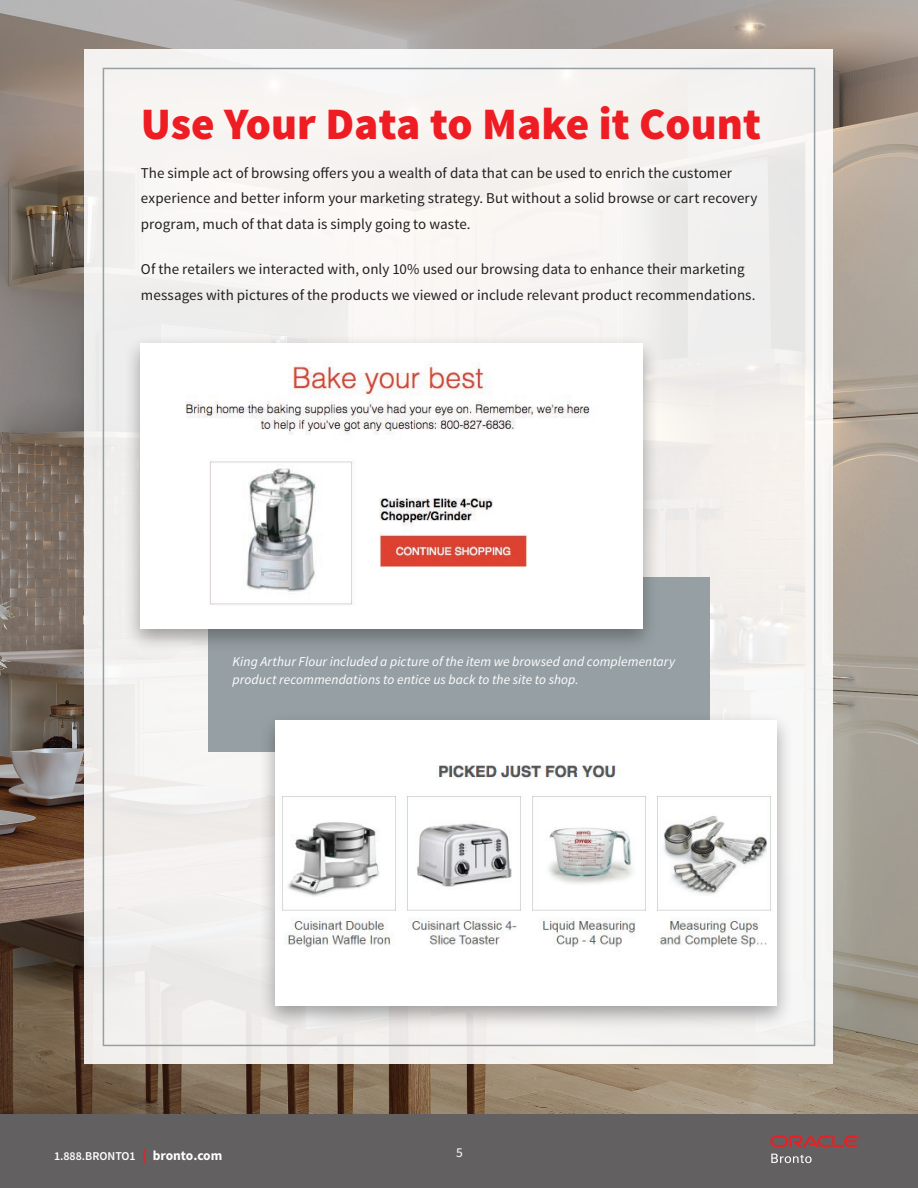
<style>
.page{position:relative;width:918px;height:1188px;background:#fff}
.page>*{position:absolute;margin:0;border:0;box-sizing:border-box;transform-origin:0 0}
.t1{font:900 45px "Source Sans Pro";color:#ee1d23}
.t2{font:15px/25.5px "Source Sans Pro";letter-spacing:.005em;color:#231f20}
.t3{font:italic 13.5px/18px "Source Sans Pro";letter-spacing:.005em;color:#fff}
.t4{font:13.5px "Source Sans Pro";color:#fff}
.t5{font:600 12px "Source Sans Pro";color:#fff}
.s1{font-family:"ITC Avant Garde Std";font-weight:400;font-size:15px;color:#ee1d23}
.s2{font-weight:700;font-size:13.5px}
</style>
<div class="page">
<div style="left:0;top:1114px;width:918px;height:74px;background:#626060"></div>
<svg style="left:770px;top:1136px;width:91px;height:11px"></svg>
<svg style="left:771px;top:1154px;width:41px;height:9px"></svg>
<img style="left:0;top:0;width:918px;height:1114px">
<div style="left:85px;top:50px;width:748px;height:1014px;background:#f4f2f0"></div>
<div style="left:208px;top:577px;width:502px;height:175px;background:#96a0a4"></div>
<div style="left:123px;top:334px;width:537px;height:320px;background:#231f20;opacity:.4"></div>
<div style="left:140px;top:343px;width:503px;height:286px;background:#fff"></div>
<img style="left:185px;top:363px;width:405px;height:242px">
<div style="left:258px;top:711px;width:536px;height:319px;background:#231f20;opacity:.4"></div>
<div style="left:275px;top:720px;width:502px;height:286px;background:#fff"></div>
<img style="left:282px;top:765px;width:489px;height:183px">
<h1 class="t1" style="left:141px;top:94px;width:622px">Use Your Data to Make it Count</h1>
<p class="t2" style="left:141px;top:160px;width:618px">The simple act of browsing offers you a wealth of data that can be used to enrich the customer experience and better inform your marketing strategy. But without a solid browse or cart recovery program, much of that data is simply going to waste.</p>
<p class="t2" style="left:141px;top:257px;width:616px">Of the retailers we interacted with, only 10% used our browsing data to enhance their marketing messages with pictures of the products we viewed or include relevant product recommendations.</p>
<p class="t3" style="left:233px;top:652px;width:444px">King Arthur Flour included a picture of the item we browsed and complementary product recommendations to entice us back to the site to shop.</p>
<p class="t5" style="left:54px;top:1149px;width:170px">1.888.BRONTO1 <span class="s1">|</span> <span class="s2">bronto.com</span></p>
<p class="t4" style="left:456px;top:1144px;width:8px">5</p>
</div>
